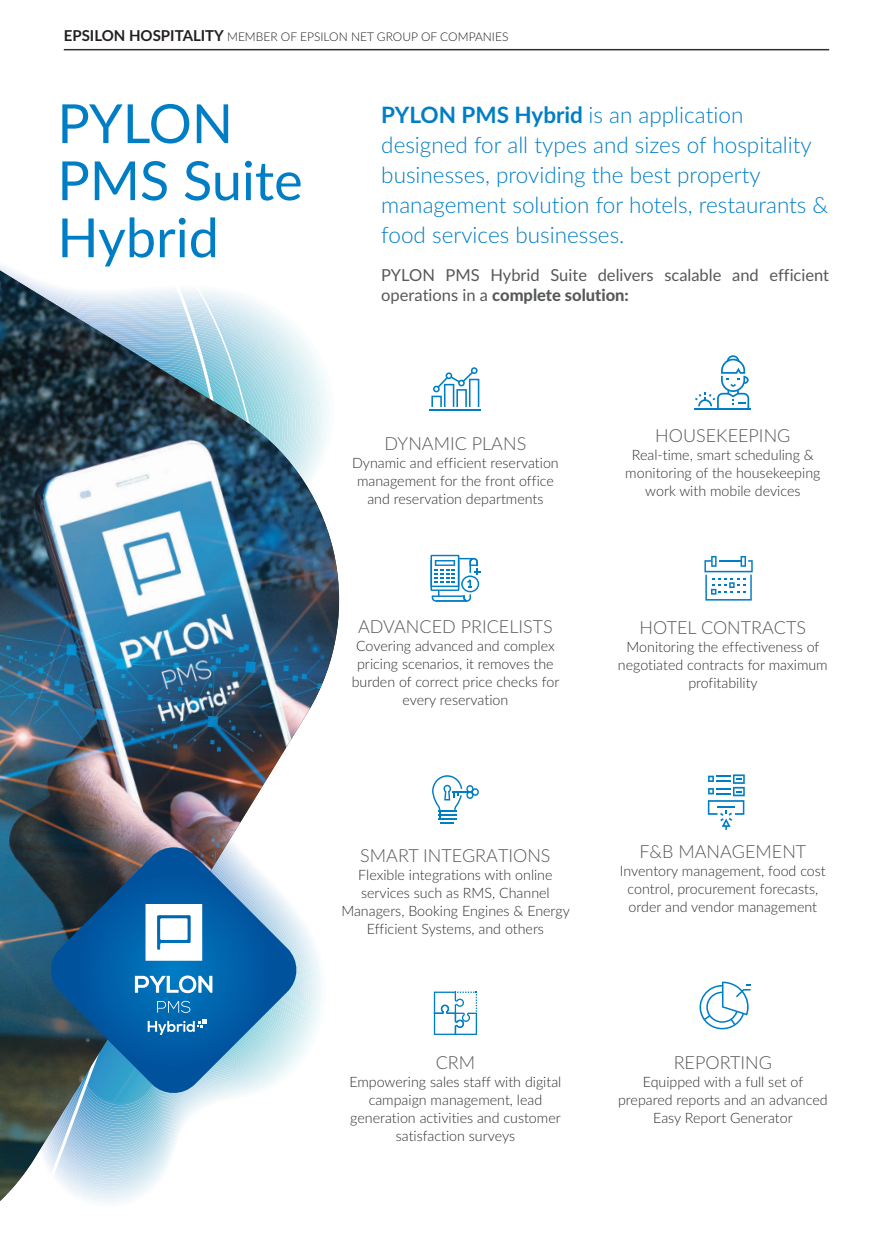
<style>
.page{position:relative;width:893px;height:1234px;background:#fff}
.page>*{position:absolute;margin:0;border:0;box-sizing:border-box;transform-origin:0 0}
.t1{font:54px/57px "Lato";color:#007ec5}
.t2{font:300 22.5px/30px "Lato";color:#007ec5}
.t3{font:300 18px "Lato";color:#57585a}
.t4{font:16.5px/19.8px "Lato";color:#57585a}
.t5{font:300 14.25px/18px "Lato";color:#312f30;text-align:center}
.t6{font:300 12px "Lato";color:#231f20}
.s1{font-weight:700;font-size:15px}
.s2{font-weight:700}
.s3{font-weight:800}
</style>
<div class="page">
<hr style="left:64px;top:49px;width:765px;height:1px;background:#312f30">
<hr style="left:430px;top:409px;width:51px;height:2px;background:#007ec5">
<svg style="left:431px;top:367px;width:48px;height:40px"></svg>
<svg style="left:430px;top:554px;width:50px;height:47px"></svg>
<svg style="left:699px;top:981px;width:51px;height:48px"></svg>
<hr style="left:695px;top:407px;width:56px;height:2px;background:#007ec5">
<svg style="left:695px;top:355px;width:54px;height:53px"></svg>
<svg style="left:432px;top:775px;width:47px;height:48px"></svg>
<svg style="left:704px;top:556px;width:49px;height:44px"></svg>
<svg style="left:708px;top:774px;width:37px;height:55px"></svg>
<svg style="left:434px;top:991px;width:43px;height:43px"></svg>
<img style="left:0;top:270px;width:340px;height:930px">
<svg style="left:48px;top:847px;width:251px;height:248px;background:#3f79a5"></svg>
<svg style="left:148px;top:1019px;width:58px;height:15px"></svg>
<svg style="left:135px;top:975px;width:77px;height:17px"></svg>
<svg style="left:157px;top:1000px;width:33px;height:12px"></svg>
<svg style="left:146px;top:903px;width:56px;height:57px"></svg>
<div style="left:160px;top:918px;width:28px;height:21px;background:#fff"></div>
<p class="t6" style="left:64px;top:28px;width:446px"><span class="s1">EPSILON HOSPITALITY</span> MEMBER OF EPSILON NET GROUP OF COMPANIES</p>
<h1 class="t1" style="left:57px;top:93px;width:247px">PYLON<br>PMS Suite<br>Hybrid</h1>
<h2 class="t2" style="left:381px;top:99px;width:448px"><span class="s2">PYLON PMS Hybrid</span> is an application designed for all types and sizes of hospitality businesses, providing the best property management solution for hotels, restaurants &amp; food services businesses.</h2>
<p class="t4" style="left:381px;top:264px;width:449px">PYLON PMS Hybrid Suite delivers scalable and efficient operations in a <span class="s3">complete solution:</span></p>
<p class="t3" style="left:385px;top:431px;width:143px">DYNAMIC PLANS</p>
<p class="t5" style="left:352px;top:453px;width:208px">Dynamic and efficient reservation management for the front office and reservation departments</p>
<p class="t3" style="left:358px;top:614px;width:196px">ADVANCED PRICELISTS</p>
<p class="t5" style="left:352px;top:636px;width:209px">Covering advanced and complex pricing scenarios, it removes the burden of correct price checks for every reservation</p>
<p class="t3" style="left:655px;top:422px;width:137px">HOUSEKEEPING</p>
<p class="t5" style="left:625px;top:445px;width:197px">Real-time, smart scheduling &amp; monitoring of the housekeeping work with mobile devices</p>
<p class="t3" style="left:640px;top:615px;width:168px">HOTEL CONTRACTS</p>
<p class="t5" style="left:618px;top:637px;width:211px">Monitoring the effectiveness of negotiated contracts for maximum profitability</p>
<p class="t3" style="left:360px;top:842px;width:192px">SMART INTEGRATIONS</p>
<p class="t5" style="left:341px;top:865px;width:230px">Flexible integrations with online services such as RMS, Channel<br>Managers, Booking Engines &amp; Energy<br>Efficient Systems, and others</p>
<p class="t3" style="left:436px;top:1049px;width:41px">CRM</p>
<p class="t5" style="left:349px;top:1071px;width:213px">Empowering sales staff with digital campaign management, lead generation activities and customer satisfaction surveys</p>
<p class="t3" style="left:639px;top:839px;width:168px">F&amp;B MANAGEMENT</p>
<p class="t5" style="left:620px;top:861px;width:207px">Inventory management, food cost control, procurement forecasts, order and vendor management</p>
<p class="t3" style="left:674px;top:1049px;width:100px">REPORTING</p>
<p class="t5" style="left:618px;top:1071px;width:211px">Equipped with a full set of prepared reports and an advanced<br>Easy Report Generator</p>
</div>
